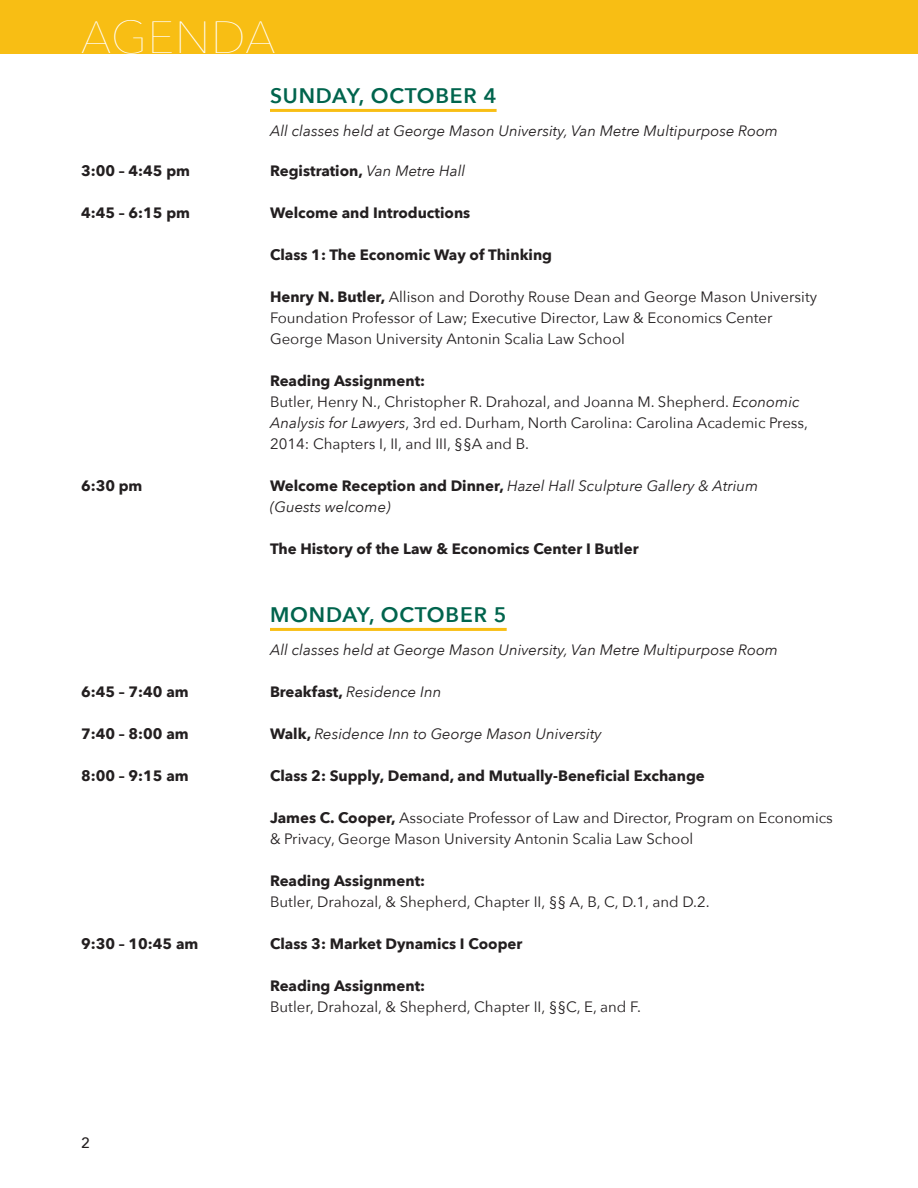
<style>
.page{position:relative;width:918px;height:1188px;background:#fff}
.page>*{position:absolute;margin:0;border:0;box-sizing:border-box;transform-origin:0 0}
.t1{font:200 45px "Avenir Next";letter-spacing:.02em;color:#fff}
.t2{font:600 21px "Avenir Next";letter-spacing:.04em;color:#00644d}
.Agenda_Time{font:15px/21px "Avenir Next";color:#231f20}
.Agenda_Time-2{font:700 15px "Avenir Next";color:#231f20}
.Agenda_Time-3{font:italic 15px/21px "Avenir Next";color:#231f20}
.Agenda_Text{font:15px "Avenir Next";color:#231f20}
.Agenda_Text-2{font:700 15px "Avenir Next";color:#231f20}
.t3{font:500 15px "Avenir Next";color:#231f20}
.s1{font-weight:400;font-style:italic}
.s2{font-weight:700}
.s3{font-style:italic}
.s4{font-weight:700;font-style:normal}
</style>
<div class="page">
<div style="left:0;top:0;width:918px;height:54px;background:#f8be14"></div>
<hr style="left:270px;top:109px;width:227px;height:3px;background:#f8be14">
<hr style="left:270px;top:628px;width:237px;height:3px;background:#f8be14">
<h1 class="t1" style="left:81px;top:-1px;width:196px">AGENDA</h1>
<p class="t2" style="left:270px;top:78px;width:228px">SUNDAY, OCTOBER 4</p>
<p class="Agenda_Time-3" style="left:270px;top:120px;width:510px">All classes held at George Mason University, Van Metre Multipurpose Room</p>
<p class="Agenda_Time-2" style="left:81px;top:158px;width:111px">3:00 – 4:45 pm</p>
<p class="Agenda_Time-2" style="left:270px;top:158px;width:197px">Registration, <span class="s1">Van Metre Hall</span></p>
<p class="Agenda_Time-2" style="left:81px;top:200px;width:111px">4:45 – 6:15 pm</p>
<p class="Agenda_Time-2" style="left:270px;top:200px;width:202px">Welcome and Introductions</p>
<p class="Agenda_Time-2" style="left:270px;top:242px;width:284px">Class 1: The Economic Way of Thinking</p>
<p class="Agenda_Time" style="left:270px;top:286px;width:549px"><span class="s2">Henry N. Butler,</span> Allison and Dorothy Rouse Dean and George Mason University<br>Foundation Professor of Law; Executive Director, Law &amp; Economics Center</p>
<p class="Agenda_Time" style="left:270px;top:328px;width:357px">George Mason University Antonin Scalia Law School</p>
<p class="Agenda_Time-2" style="left:270px;top:368px;width:157px">Reading Assignment:</p>
<p class="Agenda_Time" style="left:270px;top:391px;width:540px">Butler, Henry N., Christopher R. Drahozal, and Joanna M. Shepherd. <span class="s3">Economic<br>Analysis for Lawyers</span>, 3rd ed. Durham, North Carolina: Carolina Academic Press,<br>2014: Chapters I, II, and III, §§A and B.</p>
<p class="Agenda_Time-2" style="left:81px;top:473px;width:63px">6:30 pm</p>
<p class="Agenda_Time-3" style="left:270px;top:475px;width:490px"><span class="s4">Welcome Reception and Dinner,</span> Hazel Hall Sculpture Gallery &amp; Atrium (Guests welcome)</p>
<p class="Agenda_Time-2" style="left:270px;top:536px;width:370px">The History of the Law &amp; Economics Center I Butler</p>
<p class="t2" style="left:270px;top:597px;width:238px">MONDAY, OCTOBER 5</p>
<p class="Agenda_Time-3" style="left:270px;top:639px;width:510px">All classes held at George Mason University, Van Metre Multipurpose Room</p>
<p class="Agenda_Time-2" style="left:81px;top:679px;width:109px">6:45 – 7:40 am</p>
<p class="Agenda_Time-3" style="left:270px;top:681px;width:173px"><span class="s4">Breakfast,</span> Residence Inn</p>
<p class="Agenda_Time-2" style="left:81px;top:721px;width:109px">7:40 – 8:00 am</p>
<p class="Agenda_Time-3" style="left:270px;top:723px;width:333px"><span class="s4">Walk,</span> Residence Inn to George Mason University</p>
<p class="Agenda_Time-2" style="left:81px;top:763px;width:109px">8:00 – 9:15 am</p>
<p class="Agenda_Time-2" style="left:270px;top:763px;width:436px">Class 2: Supply, Demand, and Mutually-Beneficial Exchange</p>
<p class="Agenda_Time" style="left:270px;top:807px;width:564px"><span class="s2">James C. Cooper,</span> Associate Professor of Law and Director, Program on Economics &amp; Privacy, George Mason University Antonin Scalia Law School</p>
<p class="Agenda_Text-2" style="left:270px;top:868px;width:157px">Reading Assignment:</p>
<p class="Agenda_Text" style="left:270px;top:889px;width:441px">Butler, Drahozal, &amp; Shepherd, Chapter II, §§ A, B, C, D.1, and D.2.</p>
<p class="Agenda_Time-2" style="left:81px;top:931px;width:119px">9:30 – 10:45 am</p>
<p class="Agenda_Time-2" style="left:270px;top:931px;width:254px">Class 3: Market Dynamics I Cooper</p>
<p class="Agenda_Text-2" style="left:270px;top:973px;width:157px">Reading Assignment:</p>
<p class="Agenda_Text" style="left:270px;top:994px;width:373px">Butler, Drahozal, &amp; Shepherd, Chapter II, §§C, E, and F.</p>
<p class="t3" style="left:81px;top:1130px;width:10px">2</p>
</div>
